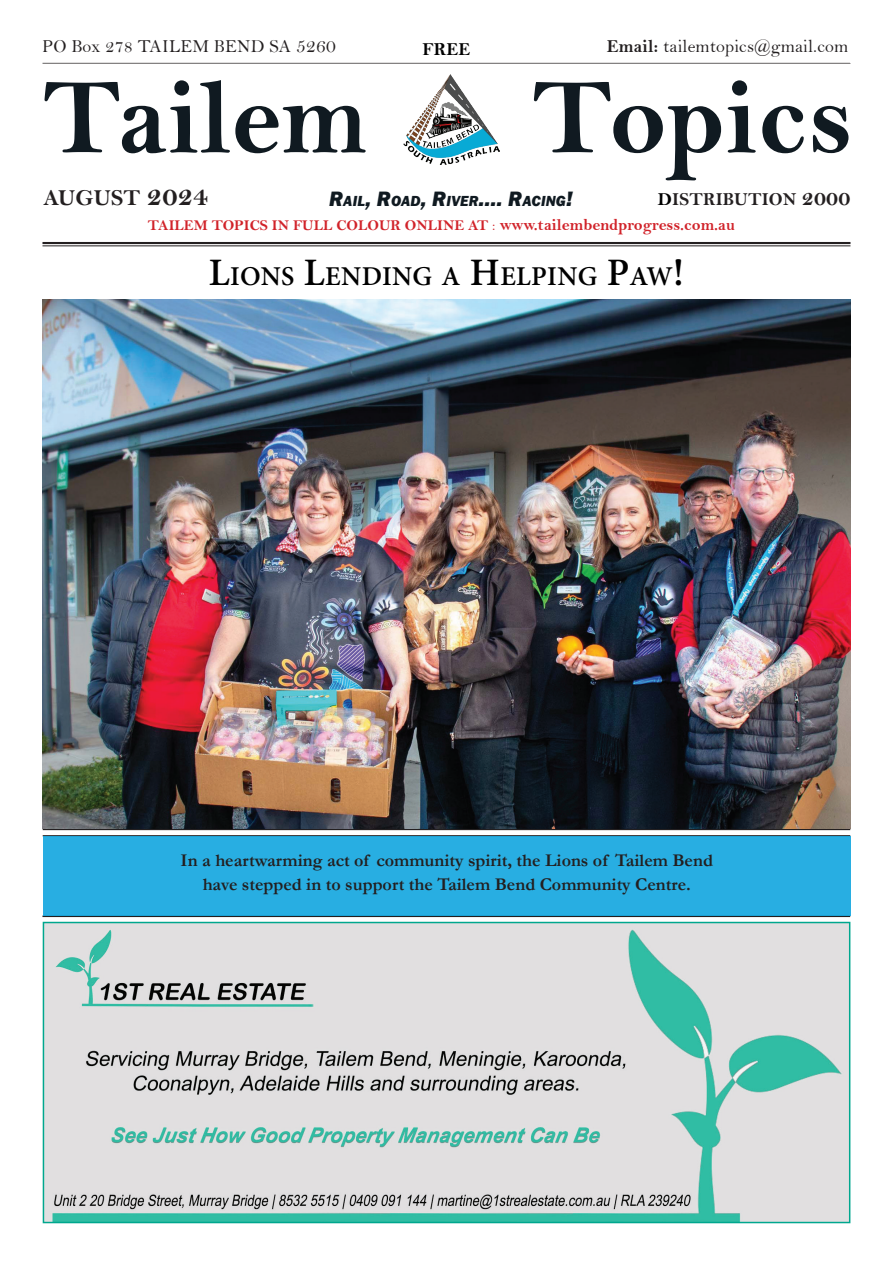
<style>
.page{position:relative;width:893px;height:1263px;background:#fff}
.page>*{position:absolute;margin:0;border:0;box-sizing:border-box;transform-origin:0 0}
.t1{font:108px "Bell MT Bold";color:#101a21}
.t2{font:700 26.85px "Adobe Hebrew";letter-spacing:.01em;color:#000}
.t3{font:22.95px "Bell MT Bold";letter-spacing:.01em;color:#231f20}
.t4{font:18.3px "Bell";letter-spacing:.01em;color:#231f20}
.t5{font:18.3px "Bell MT Bold";letter-spacing:.01em;color:#231f20}
.t6{font:18.3px "Bell MT Bold";color:#000}
.t7{font:700 18px/24px "Garamond";color:#231f20;text-align:center}
.t8{font:15px "Bell MT Bold";color:#d1232a}
.t9{font:italic 800 15px "Franklin Gothic";letter-spacing:.015em;color:#101a21}
.s1{font-size:19.95px}
.s2{font-family:"Bell MT Bold"}
.s3{color:#000}
.s4{font-size:22.95px}
.s5{font-size:29.1px}
.s6{font-size:21.45px}
.s7{font-family:"Bell"}
.s8{font-size:16.5px}
.s9{font-size:38.25px}
</style>
<div class="page">
<img style="left:404px;top:75px;width:96px;height:89px">
<hr style="left:43px;top:62px;width:807px;height:2px;background:#231f20">
<hr style="left:42px;top:915px;width:808px;height:2px;background:#231f20">
<hr style="left:43px;top:829px;width:807px;height:1px;background:#231f20">
<hr style="left:43px;top:835px;width:807px;height:1px;background:#231f20">
<hr style="left:42px;top:242px;width:808px;height:2px;background:#231f20">
<hr style="left:42px;top:245px;width:808px;height:1px;background:#231f20">
<div style="left:43px;top:836px;width:807px;height:79px;background:#28aee2"></div>
<img style="left:43px;top:300px;width:807px;height:529px">
<svg style="left:42px;top:62px;width:808px;height:1px"></svg>
<img style="left:46px;top:925px;width:801px;height:295px">
<div style="left:43px;top:922px;width:807px;height:301px;border:2px solid #00a78e"></div>
<p class="t4" style="left:42px;top:36px;width:295px">PO Box 278 TAILEM BEND SA <span class="s1">5260</span></p>
<p class="t4" style="left:607px;top:36px;width:243px"><span class="s2">Email:</span> tailemtopics@gmail.com</p>
<p class="t6" style="left:422px;top:38px;width:49px">FREE</p>
<h1 class="t1" style="left:43px;top:54px;width:327px">Tailem</h1>
<h1 class="t1" style="left:532px;top:54px;width:323px">Topics</h1>
<p class="t5" style="left:658px;top:189px;width:194px"><span class="s3">D</span>ISTRIBUTION <span class="s4">2000</span></p>
<p class="t3" style="left:44px;top:184px;width:166px">AUGUST <span class="s5">2024</span></p>
<p class="t9" style="left:329px;top:191px;width:245px"><span class="s6">R</span>AIL<span class="s6">, R</span>OAD<span class="s6">, R</span>IVER<span class="s6">....</span> <span class="s6">R</span>ACING<span class="s6">!</span></p>
<p class="t8" style="left:148px;top:216px;width:589px">TAILEM TOPICS IN FULL COLOUR ONLINE AT <span class="s7">:</span> <span class="s8">www.tailembendprogress.com.au</span></p>
<h2 class="t2" style="left:209px;top:260px;width:477px"><span class="s9">L</span>IONS <span class="s9">L</span>ENDING A <span class="s9">H</span>ELPING <span class="s9">P</span>AW<span class="s9">!</span></h2>
<p class="t7" style="left:181px;top:849px;width:534px">In a heartwarming act of community spirit, the Lions of Tailem Bend have stepped in to support the Tailem Bend Community Centre.</p>
</div>
